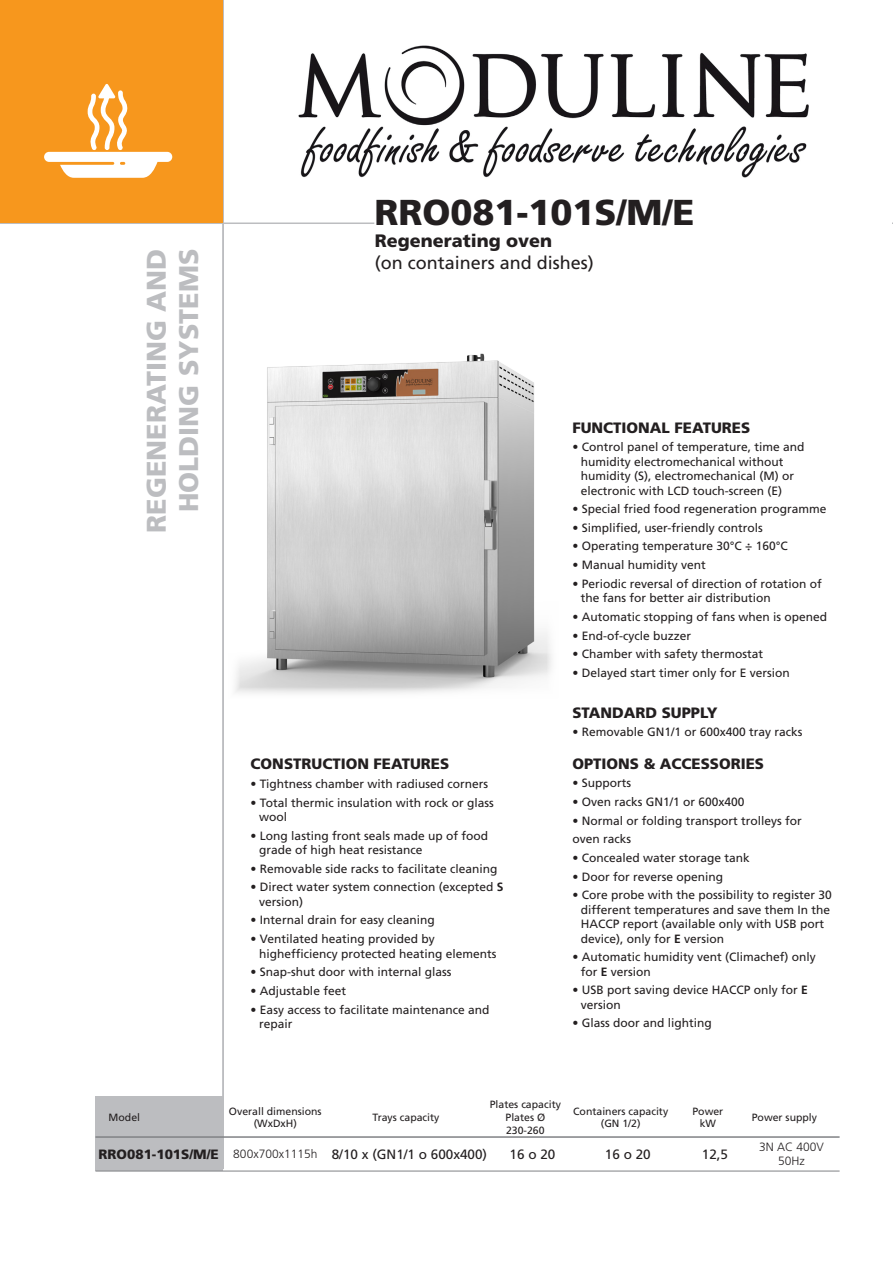
<style>
.page{position:relative;width:893px;height:1263px;background:#fff}
.page>*{position:absolute;margin:0;border:0;box-sizing:border-box;transform-origin:0 0}
.Codice{font:900 36px "Frutiger";color:#231f20}
.t1{font:900 27px/32.4px "Frutiger";color:#bcbdc0;text-align:right}
.t2{font:18px "Frutiger";color:#231f20}
.t3{font:900 18px "Frutiger";color:#231f20}
.t4{font:900 15px "Frutiger";color:#231f20}
.t5{font:13.5px "Frutiger";color:#231f20}
.t6{font:900 13.5px "Frutiger";color:#231f20}
.t7{font:12px/14.4px "Frutiger";color:#231f20}
.t8{font:300 12px/14.4px "Frutiger";color:#231f20;text-align:center}
.t9{font:10.5px/12.6px "Frutiger";color:#231f20;text-align:center}
.s1{font-weight:700}
</style>
<div class="page">
<img style="left:235px;top:353px;width:317px;height:341px">
<hr style="left:222px;top:0;width:2px;height:1147px;background:#bcbdc0">
<hr style="left:0;top:222px;width:893px;height:2px;background:#bcbdc0">
<div style="left:95px;top:1097px;width:128px;height:74px;background:#bcbdc0"></div>
<hr style="left:95px;top:1136px;width:745px;height:2px;background:#808285">
<hr style="left:95px;top:1171px;width:745px;height:1px;background:#808285">
<div style="left:0;top:0;width:222px;height:222px;background:#f7971d"></div>
<svg style="left:44px;top:84px;width:128px;height:94px"></svg>
<img style="left:298px;top:45px;width:511px;height:133px">
<svg style="left:374px;top:222px;width:518px;height:2px"></svg>
<h2 class="t1" style="left:140px;top:533px;width:286px;rotate:-90deg">REGENERATING AND<br>HOLDING SYSTEMS</h2>
<p class="Codice" style="left:374px;top:191px;width:322px">RRO081-101S/M/E</p>
<p class="t3" style="left:375px;top:230px;width:179px">Regenerating oven</p>
<p class="t2" style="left:375px;top:252px;width:221px">(on containers and dishes)</p>
<p class="t4" style="left:251px;top:755px;width:200px">CONSTRUCTION FEATURES</p>
<p class="t7" style="left:251px;top:776px;width:239px">• Tightness chamber with radiused corners</p>
<p class="t7" style="left:259px;top:795px;width:236px;text-indent:-9px">• Total thermic insulation with rock or glass wool</p>
<p class="t7" style="left:259px;top:828px;width:230px;text-indent:-9px">• Long lasting front seals made up of food grade of high heat resistance</p>
<p class="t7" style="left:251px;top:861px;width:248px">• Removable side racks to facilitate cleaning</p>
<p class="t7" style="left:259px;top:880px;width:246px;text-indent:-9px">• Direct water system connection (excepted <span class="s1">S </span>version)</p>
<p class="t7" style="left:251px;top:913px;width:186px">• Internal drain for easy cleaning</p>
<p class="t7" style="left:259px;top:932px;width:239px;text-indent:-9px">• Ventilated heating provided by highefficiency protected heating elements</p>
<p class="t7" style="left:251px;top:965px;width:202px">• Snap-shut door with internal glass</p>
<p class="t7" style="left:251px;top:983px;width:97px">• Adjustable feet</p>
<p class="t7" style="left:259px;top:1002px;width:232px;text-indent:-9px">• Easy access to facilitate maintenance and repair</p>
<p class="t4" style="left:572px;top:418px;width:179px">FUNCTIONAL FEATURES</p>
<p class="t7" style="left:581px;top:440px;width:225px;text-indent:-9px">• Control panel of temperature, time and humidity electromechanical without humidity (S), electromechanical (M) or electronic with LCD touch-screen (E)</p>
<p class="t7" style="left:572px;top:502px;width:256px">• Special fried food regeneration programme</p>
<p class="t7" style="left:572px;top:520px;width:192px">• Simplified, user-friendly controls</p>
<p class="t7" style="left:572px;top:539px;width:217px">• Operating temperature 30°C ÷ 160°C</p>
<p class="t7" style="left:572px;top:558px;width:135px">• Manual humidity vent</p>
<p class="t7" style="left:581px;top:576px;width:242px;text-indent:-9px">• Periodic reversal of direction of rotation of the fans for better air distribution</p>
<p class="t7" style="left:572px;top:609px;width:256px">• Automatic stopping of fans when is opened</p>
<p class="t7" style="left:572px;top:628px;width:120px">• End-of-cycle buzzer</p>
<p class="t7" style="left:572px;top:647px;width:192px">• Chamber with safety thermostat</p>
<p class="t7" style="left:572px;top:665px;width:219px">• Delayed start timer only for E version</p>
<p class="t4" style="left:572px;top:703px;width:147px">STANDARD SUPPLY</p>
<p class="t7" style="left:572px;top:725px;width:232px">• Removable GN1/1 or 600x400 tray racks</p>
<p class="t4" style="left:572px;top:754px;width:193px">OPTIONS &amp; ACCESSORIES</p>
<p class="t7" style="left:572px;top:776px;width:60px">• Supports</p>
<p class="t7" style="left:572px;top:795px;width:174px">• Oven racks GN1/1 or 600x400</p>
<p class="t7" style="left:572px;top:813px;width:231px">• Normal or folding transport trolleys for</p>
<p class="t7" style="left:572px;top:832px;width:60px">oven racks</p>
<p class="t7" style="left:572px;top:850px;width:179px">• Concealed water storage tank</p>
<p class="t7" style="left:572px;top:869px;width:152px">• Door for reverse opening</p>
<p class="t7" style="left:581px;top:888px;width:252px;text-indent:-9px">• Core probe with the possibility to register 30 different temperatures and save them In the HACCP report (available only with USB port device), only for <span class="s1">E</span> version</p>
<p class="t7" style="left:581px;top:950px;width:236px;text-indent:-9px">• Automatic humidity vent (Climachef) only for <span class="s1">E</span> version</p>
<p class="t7" style="left:581px;top:983px;width:228px;text-indent:-9px">• USB port saving device HACCP only for <span class="s1">E </span>version</p>
<p class="t7" style="left:572px;top:1016px;width:141px">• Glass door and lighting</p>
<p class="t9" style="left:490px;top:1098px;width:73px">Plates capacity<br>Plates Ø<br>230-260</p>
<p class="t9" style="left:573px;top:1104px;width:97px">Containers capacity (GN 1/2)</p>
<p class="t9" style="left:109px;top:1111px;width:33px">Model</p>
<p class="t9" style="left:229px;top:1104px;width:94px">Overall dimensions (WxDxH)</p>
<p class="t9" style="left:692px;top:1104px;width:32px">Power kW</p>
<p class="t9" style="left:752px;top:1111px;width:67px">Power supply</p>
<p class="t9" style="left:373px;top:1111px;width:68px">Trays capacity</p>
<p class="t6" style="left:99px;top:1146px;width:122px">RRO081-101S/M/E</p>
<p class="t8" style="left:233px;top:1147px;width:86px">800x700x1115h</p>
<p class="t5" style="left:702px;top:1146px;width:28px">12,5</p>
<p class="t8" style="left:759px;top:1140px;width:66px">3N AC 400V<br>50Hz</p>
<p class="t5" style="left:332px;top:1146px;width:157px">8/10 x (GN1/1 o 600x400)</p>
<p class="t5" style="left:510px;top:1146px;width:47px">16 o 20</p>
<p class="t5" style="left:605px;top:1146px;width:47px">16 o 20</p>
</div>
